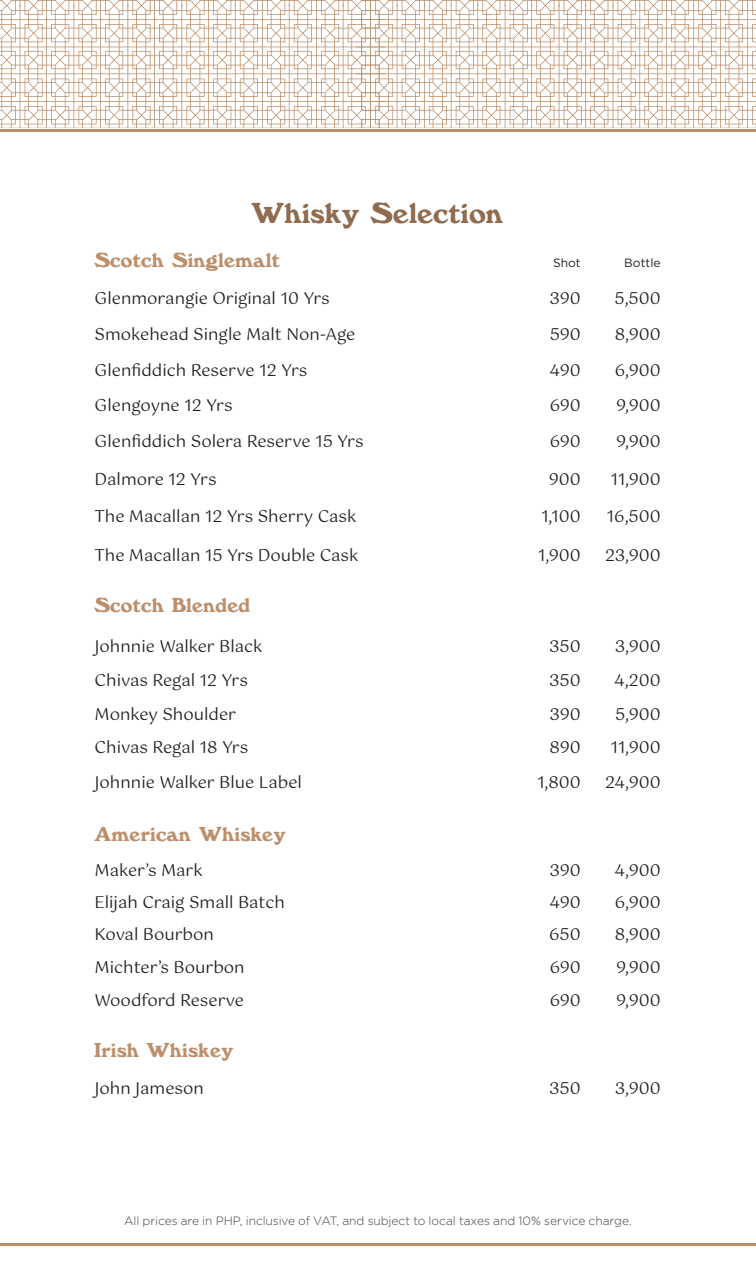
<style>
.page{position:relative;width:756px;height:1269px;background:#fff}
.page>*{position:absolute;margin:0;border:0;box-sizing:border-box;transform-origin:0 0}
.t1{font:30px "Windsor";color:#8f6c4f}
.t2{font:21px "Windsor";color:#bc8e69}
.t3{font:16.5px "Gotu";color:#231f20}
.t4{font:300 12px "Gotham";letter-spacing:-.005em;color:#424242}
.t5{font:12px "Gotham";color:#231f20}
</style>
<div class="page">
<svg style="left:385px;top:0;width:371px;height:128px"></svg>
<svg style="left:0;top:0;width:385px;height:128px"></svg>
<hr style="left:0;top:129px;width:756px;height:3px;background:#bc8e69">
<hr style="left:0;top:1243px;width:756px;height:3px;background:#bc8e69">
<p class="t1" style="left:251px;top:195px;width:254px">Whisky Selection</p>
<p class="t2" style="left:95px;top:248px;width:187px">Scotch Singlemalt</p>
<p class="t5" style="left:553px;top:256px;width:29px">Shot</p>
<p class="t5" style="left:624px;top:256px;width:38px">Bottle</p>
<p class="t3" style="left:95px;top:289px;width:237px">Glenmorangie Original 10 Yrs</p>
<p class="t3" style="left:549px;top:289px;width:33px">390</p>
<p class="t3" style="left:615px;top:289px;width:48px">5,500</p>
<p class="t3" style="left:95px;top:325px;width:262px">Smokehead Single Malt Non-Age</p>
<p class="t3" style="left:550px;top:325px;width:32px">590</p>
<p class="t3" style="left:615px;top:325px;width:47px">8,900</p>
<p class="t3" style="left:95px;top:361px;width:214px">Glenfiddich Reserve 12 Yrs</p>
<p class="t3" style="left:549px;top:361px;width:33px">490</p>
<p class="t3" style="left:615px;top:361px;width:47px">6,900</p>
<p class="t3" style="left:95px;top:396px;width:139px">Glengoyne 12 Yrs</p>
<p class="t3" style="left:550px;top:396px;width:33px">690</p>
<p class="t3" style="left:616px;top:396px;width:46px">9,900</p>
<p class="t3" style="left:95px;top:432px;width:271px">Glenfiddich Solera Reserve 15 Yrs</p>
<p class="t3" style="left:550px;top:432px;width:33px">690</p>
<p class="t3" style="left:616px;top:432px;width:46px">9,900</p>
<p class="t3" style="left:95px;top:469px;width:124px">Dalmore 12 Yrs</p>
<p class="t3" style="left:549px;top:469px;width:33px">900</p>
<p class="t3" style="left:611px;top:469px;width:52px">11,900</p>
<p class="t3" style="left:95px;top:507px;width:263px">The Macallan 12 Yrs Sherry Cask</p>
<p class="t3" style="left:541px;top:507px;width:41px">1,100</p>
<p class="t3" style="left:607px;top:507px;width:56px">16,500</p>
<p class="t3" style="left:95px;top:545px;width:265px">The Macallan 15 Yrs Double Cask</p>
<p class="t3" style="left:538px;top:545px;width:44px">1,900</p>
<p class="t3" style="left:605px;top:545px;width:57px">23,900</p>
<p class="t2" style="left:95px;top:593px;width:158px">Scotch Blended</p>
<p class="t3" style="left:95px;top:637px;width:170px">Johnnie Walker Black</p>
<p class="t3" style="left:549px;top:637px;width:33px">350</p>
<p class="t3" style="left:615px;top:637px;width:47px">3,900</p>
<p class="t3" style="left:95px;top:670px;width:155px">Chivas Regal 12 Yrs</p>
<p class="t3" style="left:549px;top:670px;width:33px">350</p>
<p class="t3" style="left:614px;top:670px;width:48px">4,200</p>
<p class="t3" style="left:95px;top:704px;width:143px">Monkey Shoulder</p>
<p class="t3" style="left:549px;top:704px;width:33px">390</p>
<p class="t3" style="left:615px;top:704px;width:47px">5,900</p>
<p class="t3" style="left:95px;top:738px;width:155px">Chivas Regal 18 Yrs</p>
<p class="t3" style="left:550px;top:738px;width:33px">890</p>
<p class="t3" style="left:611px;top:738px;width:52px">11,900</p>
<p class="t3" style="left:95px;top:773px;width:209px">Johnnie Walker Blue Label</p>
<p class="t3" style="left:537px;top:773px;width:45px">1,800</p>
<p class="t3" style="left:605px;top:773px;width:57px">24,900</p>
<p class="t2" style="left:95px;top:821px;width:193px">American Whiskey</p>
<p class="t3" style="left:95px;top:860px;width:110px">Maker’s Mark</p>
<p class="t3" style="left:549px;top:860px;width:33px">390</p>
<p class="t3" style="left:615px;top:860px;width:48px">4,900</p>
<p class="t3" style="left:95px;top:892px;width:192px">Elijah Craig Small Batch</p>
<p class="t3" style="left:549px;top:892px;width:33px">490</p>
<p class="t3" style="left:615px;top:892px;width:47px">6,900</p>
<p class="t3" style="left:95px;top:925px;width:121px">Koval Bourbon</p>
<p class="t3" style="left:549px;top:925px;width:33px">650</p>
<p class="t3" style="left:615px;top:925px;width:47px">8,900</p>
<p class="t3" style="left:95px;top:957px;width:152px">Michter’s Bourbon</p>
<p class="t3" style="left:550px;top:957px;width:33px">690</p>
<p class="t3" style="left:616px;top:957px;width:46px">9,900</p>
<p class="t3" style="left:95px;top:990px;width:151px">Woodford Reserve</p>
<p class="t3" style="left:550px;top:990px;width:33px">690</p>
<p class="t3" style="left:616px;top:990px;width:46px">9,900</p>
<p class="t2" style="left:95px;top:1037px;width:141px">Irish Whiskey</p>
<p class="t3" style="left:95px;top:1079px;width:111px">John Jameson</p>
<p class="t3" style="left:549px;top:1079px;width:33px">350</p>
<p class="t3" style="left:615px;top:1079px;width:47px">3,900</p>
<p class="t4" style="left:124px;top:1213px;width:509px">All prices are in PHP, inclusive of VAT, and subject to local taxes and 10% service charge.</p>
</div>
